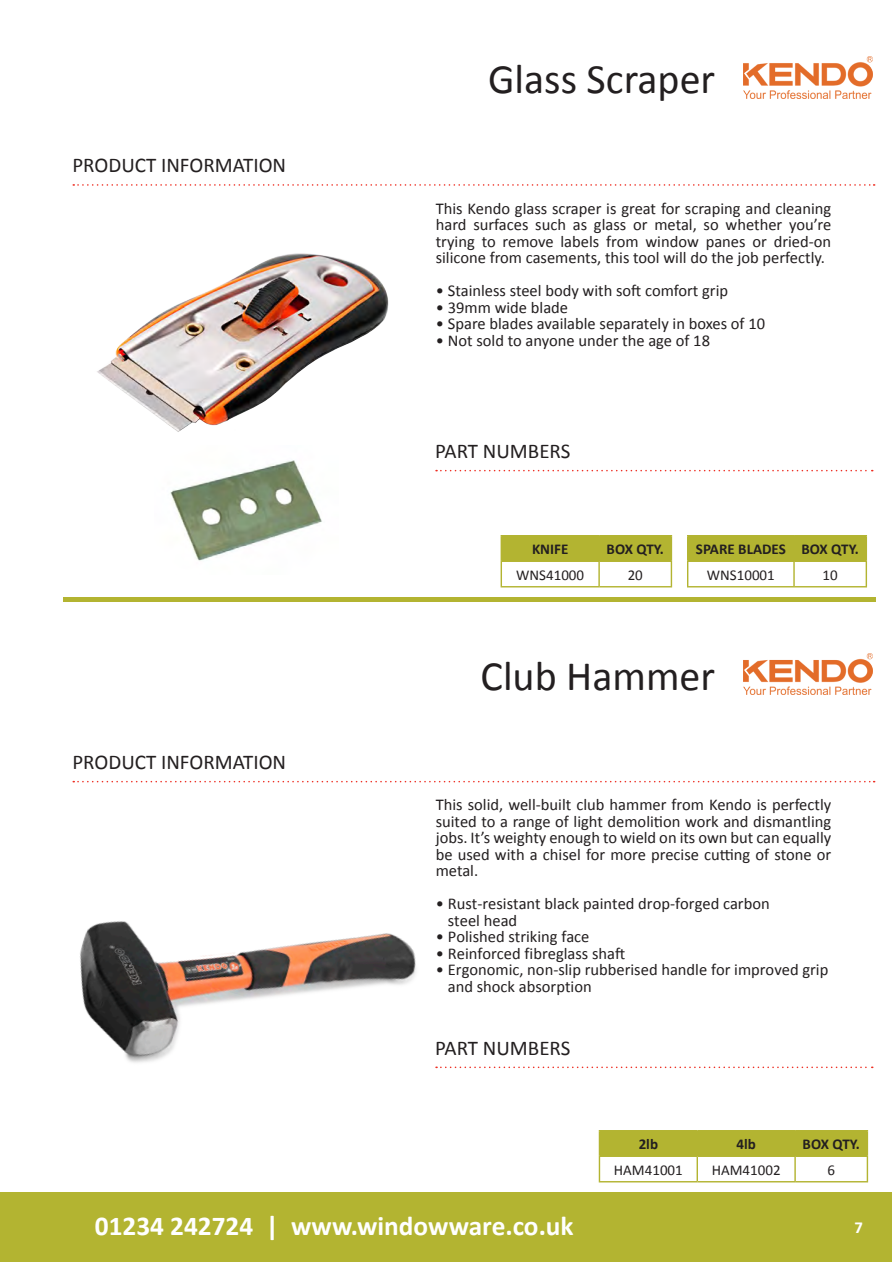
<style>
.page{position:relative;width:892px;height:1262px;background:#fff}
.page>*{position:absolute;margin:0;border:0;box-sizing:border-box;transform-origin:0 0}
.Product_Heading{font:42px "Calibri";color:#231f20}
.t1{font:700 27.3px "Calibri";color:#fff}
.t2{font:21px "Calibri";color:#231f20}
.t3{font:700 16.8px "Calibri";color:#fff}
.Body_of_Text{font:16.5px/16.5px "Calibri";color:#231f20;text-align:justify}
.t4{font:700 15px "Calibri";color:#231f20}
.t5{font:15px "Calibri";color:#231f20}
</style>
<div class="page">
<svg style="left:73px;top:184px;width:801px;height:2px"></svg>
<img style="left:743px;top:57px;width:129px;height:41px">
<div style="left:0;top:1192px;width:892px;height:70px;background:#b3b431"></div>
<svg style="left:436px;top:470px;width:437px;height:1px"></svg>
<svg style="left:73px;top:781px;width:801px;height:1px"></svg>
<img style="left:743px;top:654px;width:129px;height:41px">
<svg style="left:436px;top:1066px;width:437px;height:2px"></svg>
<hr style="left:63px;top:597px;width:813px;height:4px;background:#b3b431">
<img style="left:80px;top:921px;width:336px;height:142px">
<hr style="left:500px;top:535px;width:99px;height:1px;background:#b3b431">
<hr style="left:500px;top:536px;width:2px;height:24px;background:#b3b431">
<hr style="left:599px;top:535px;width:73px;height:1px;background:#b3b431">
<hr style="left:500px;top:560px;width:99px;height:2px;background:#b3b431">
<hr style="left:500px;top:562px;width:2px;height:24px;background:#b3b431">
<svg style="left:501px;top:536px;width:171px;height:50px"></svg>
<hr style="left:500px;top:586px;width:99px;height:1px;background:#b3b431">
<hr style="left:599px;top:586px;width:73px;height:1px;background:#b3b431">
<img style="left:97px;top:253px;width:292px;height:179px">
<img style="left:170px;top:460px;width:152px;height:101px">
<hr style="left:687px;top:535px;width:107px;height:1px;background:#b3b431">
<hr style="left:794px;top:535px;width:73px;height:1px;background:#b3b431">
<hr style="left:865px;top:536px;width:2px;height:24px;background:#b3b431">
<svg style="left:687px;top:536px;width:178px;height:50px"></svg>
<hr style="left:794px;top:560px;width:73px;height:2px;background:#b3b431">
<hr style="left:793px;top:562px;width:2px;height:24px;background:#b3b431">
<hr style="left:865px;top:562px;width:2px;height:24px;background:#b3b431">
<hr style="left:687px;top:586px;width:107px;height:1px;background:#b3b431">
<hr style="left:794px;top:586px;width:73px;height:1px;background:#b3b431">
<hr style="left:795px;top:1130px;width:73px;height:1px;background:#b3b431">
<hr style="left:866px;top:1131px;width:2px;height:24px;background:#b3b431">
<svg style="left:599px;top:1130px;width:267px;height:51px"></svg>
<hr style="left:697px;top:1155px;width:98px;height:2px;background:#b3b431">
<hr style="left:696px;top:1157px;width:2px;height:24px;background:#b3b431">
<hr style="left:795px;top:1155px;width:73px;height:2px;background:#b3b431">
<hr style="left:794px;top:1157px;width:2px;height:24px;background:#b3b431">
<hr style="left:866px;top:1157px;width:2px;height:24px;background:#b3b431">
<hr style="left:599px;top:1181px;width:98px;height:1px;background:#b3b431">
<hr style="left:697px;top:1181px;width:98px;height:1px;background:#b3b431">
<hr style="left:795px;top:1181px;width:73px;height:1px;background:#b3b431">
<p class="t2" style="left:72px;top:152px;width:215px">PRODUCT INFORMATION</p>
<p class="t2" style="left:72px;top:749px;width:215px">PRODUCT INFORMATION</p>
<p class="Product_Heading" style="left:488px;top:53px;width:229px">Glass Scraper</p>
<p class="Body_of_Text" style="left:436px;top:199px;width:397px">This Kendo glass scraper is great for scraping and cleaning hard surfaces such as glass or metal, so whether you’re trying to remove labels from window panes or dried-on silicone from casements, this tool will do the job perfectly.</p>
<p class="Body_of_Text" style="left:436px;top:282px;width:294px">• Stainless steel body with soft comfort grip</p>
<p class="Body_of_Text" style="left:436px;top:298px;width:134px">• 39mm wide blade</p>
<p class="Body_of_Text" style="left:436px;top:315px;width:331px">• Spare blades available separately in boxes of 10</p>
<p class="Body_of_Text" style="left:436px;top:331px;width:276px">• Not sold to anyone under the age of 18</p>
<p class="t2" style="left:435px;top:438px;width:137px">PART NUMBERS</p>
<p class="t4" style="left:532px;top:540px;width:38px">KNIFE</p>
<p class="t4" style="left:606px;top:540px;width:59px">BOX QTY.</p>
<p class="t5" style="left:516px;top:565px;width:69px">WNS41000</p>
<p class="t5" style="left:628px;top:565px;width:17px">20</p>
<p class="t4" style="left:696px;top:540px;width:91px">SPARE BLADES</p>
<p class="t4" style="left:801px;top:540px;width:59px">BOX QTY.</p>
<p class="t5" style="left:707px;top:565px;width:69px">WNS10001</p>
<p class="t5" style="left:822px;top:565px;width:17px">10</p>
<p class="Product_Heading" style="left:480px;top:650px;width:236px">Club Hammer</p>
<p class="Body_of_Text" style="left:436px;top:796px;width:397px">This solid, well-built club hammer from Kendo is perfectly suited to a range of light demolition work and dismantling jobs. It’s weighty enough to wield on its own but can equally be used with a chisel for more precise cutting of stone or metal.</p>
<p class="Body_of_Text" style="left:448px;top:895px;width:323px;text-indent:-12px">• Rust-resistant black painted drop-forged carbon steel head</p>
<p class="Body_of_Text" style="left:436px;top:928px;width:155px">• Polished striking face</p>
<p class="Body_of_Text" style="left:436px;top:944px;width:191px">• Reinforced fibreglass shaft</p>
<p class="Body_of_Text" style="left:448px;top:961px;width:382px;text-indent:-12px">• Ergonomic, non-slip rubberised handle for improved grip and shock absorption</p>
<p class="t2" style="left:435px;top:1034px;width:137px">PART NUMBERS</p>
<p class="t4" style="left:639px;top:1135px;width:21px">2lb</p>
<p class="t4" style="left:736px;top:1135px;width:21px">4lb</p>
<p class="t4" style="left:802px;top:1135px;width:59px">BOX QTY.</p>
<p class="t5" style="left:614px;top:1160px;width:70px">HAM41001</p>
<p class="t5" style="left:712px;top:1160px;width:70px">HAM41002</p>
<p class="t5" style="left:827px;top:1160px;width:9px">6</p>
<h2 class="t1" style="left:95px;top:1208px;width:480px">01234 242724 | www.windowware.co.uk</h2>
<p class="t3" style="left:854px;top:1216px;width:10px">7</p>
</div>
